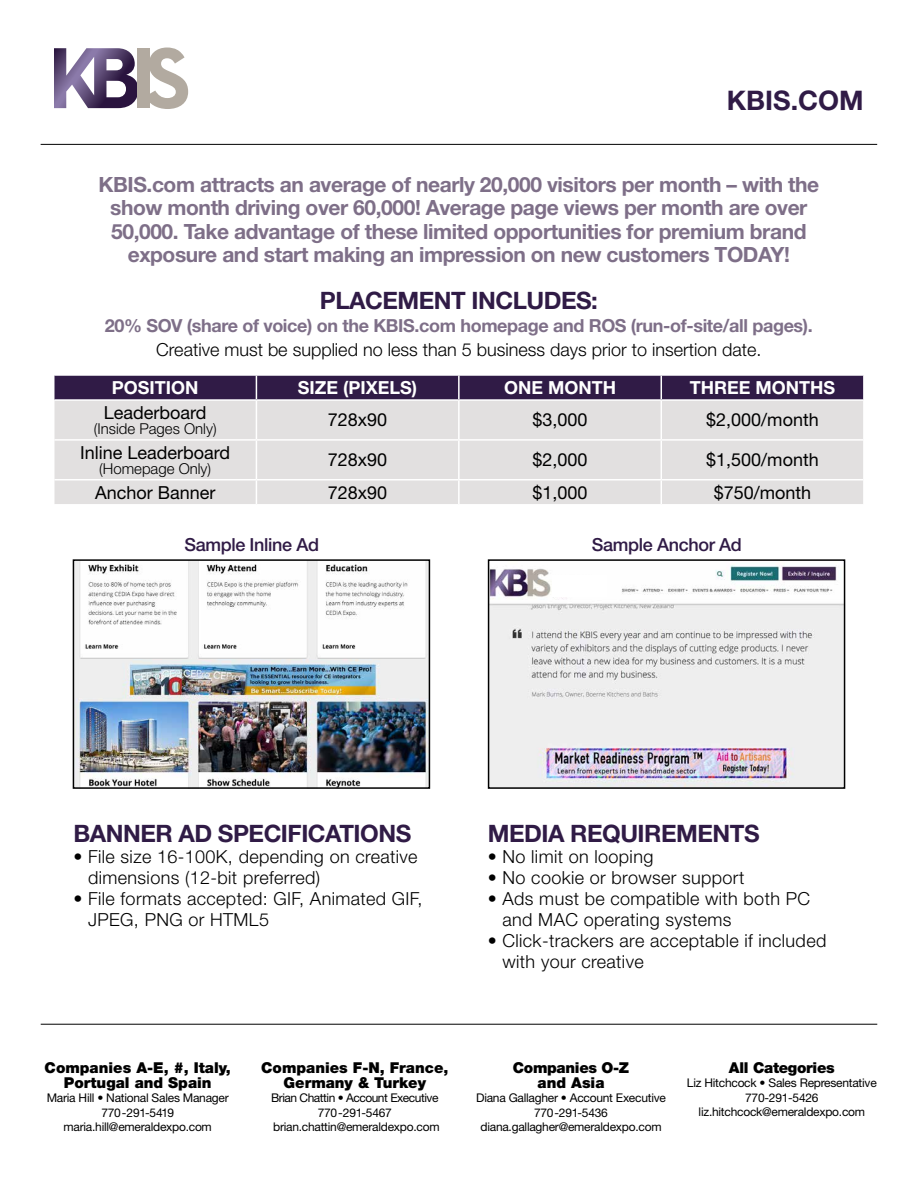
<style>
.page{position:relative;width:918px;height:1188px;background:#fff}
.page>*{position:absolute;margin:0;border:0;box-sizing:border-box;transform-origin:0 0}
.t1{font:700 27px "Helvetica Neue LT Std";color:#301b46}
.t2{font:700 24px "Helvetica Neue LT Std";letter-spacing:-.02em;color:#301b46}
.t3{font:700 21px/23.4px "Helvetica Neue LT Std";letter-spacing:-.02em;color:#7e6f88;text-align:center}
.t4{font:300 18px/21px "Helvetica Neue LT Std";letter-spacing:.02em;color:#000}
.t5{font:18px "Helvetica Neue LT Std";color:#000}
.t6{font:700 18px "Helvetica Neue LT Std";letter-spacing:-.02em;color:#7e6f88}
.t7{font:300 18px "Helvetica Neue LT Std";color:#000}
.t8{font:700 18px "Helvetica Neue LT Std";color:#fff}
.t9{font:500 18px "Helvetica Neue LT Std";letter-spacing:-.02em;color:#301b46}
.t10{font:900 15px/15px "Helvetica Neue LT Std";color:#000;text-align:center}
.t11{font:900 15px/15px "Helvetica Neue LT Std";letter-spacing:-.02em;color:#000;text-align:center}
.t12{font:300 15px "Helvetica Neue LT Std";color:#000}
.t13{font:12px/14.4px "Helvetica Neue LT Std";letter-spacing:-.02em;color:#000;text-align:center}
</style>
<div class="page">
<svg style="left:54px;top:48px;width:84px;height:60px"></svg>
<div style="left:138px;top:48px;width:12px;height:60px;background:#b2aaa0"></div>
<svg style="left:150px;top:48px;width:38px;height:61px"></svg>
<hr style="left:41px;top:144px;width:836px;height:1px;background:#000">
<hr style="left:41px;top:1024px;width:836px;height:1px;background:#000">
<img style="left:76px;top:562px;width:351px;height:224px">
<div style="left:73px;top:559px;width:357px;height:230px;border:2px solid #000"></div>
<div style="left:55px;top:401px;width:808px;height:103px;background:#e2e0e0"></div>
<svg style="left:54px;top:480px;width:1px;height:24px"></svg>
<div style="left:54px;top:375px;width:810px;height:25px;background:#301b46"></div>
<hr style="left:54px;top:399px;width:202px;height:2px;background:#fff">
<hr style="left:256px;top:399px;width:203px;height:2px;background:#fff">
<hr style="left:256px;top:401px;width:1px;height:38px;background:#fff">
<hr style="left:459px;top:399px;width:202px;height:2px;background:#fff">
<hr style="left:458px;top:401px;width:2px;height:38px;background:#fff">
<hr style="left:661px;top:399px;width:202px;height:2px;background:#fff">
<hr style="left:661px;top:401px;width:1px;height:38px;background:#fff">
<hr style="left:54px;top:439px;width:202px;height:2px;background:#fff">
<hr style="left:256px;top:439px;width:203px;height:2px;background:#fff">
<hr style="left:256px;top:441px;width:1px;height:38px;background:#fff">
<hr style="left:459px;top:439px;width:202px;height:2px;background:#fff">
<hr style="left:458px;top:441px;width:2px;height:38px;background:#fff">
<hr style="left:661px;top:439px;width:202px;height:2px;background:#fff">
<hr style="left:661px;top:441px;width:1px;height:38px;background:#fff">
<hr style="left:54px;top:479px;width:202px;height:1px;background:#fff">
<hr style="left:256px;top:479px;width:203px;height:1px;background:#fff">
<svg style="left:256px;top:480px;width:1px;height:24px"></svg>
<hr style="left:459px;top:479px;width:202px;height:1px;background:#fff">
<hr style="left:458px;top:480px;width:2px;height:24px;background:#fff">
<hr style="left:661px;top:479px;width:202px;height:1px;background:#fff">
<svg style="left:661px;top:480px;width:1px;height:24px"></svg>
<img style="left:491px;top:565px;width:351px;height:221px">
<div style="left:488px;top:559px;width:357px;height:230px;border:2px solid #000"></div>
<div style="left:553px;top:576px;width:54px;height:21px;background:#fff"></div>
<h1 class="t1" style="left:727px;top:83px;width:138px">KBIS.COM</h1>
<p class="t3" style="left:99px;top:172px;width:722px">KBIS.com attracts an average of nearly 20,000 visitors per month – with the show month driving over 60,000! Average page views per month are over 50,000. Take advantage of these limited opportunities for premium brand exposure and start making an impression on new customers TODAY!</p>
<h2 class="t2" style="left:320px;top:285px;width:280px">PLACEMENT INCLUDES:</h2>
<h3 class="t6" style="left:105px;top:315px;width:710px">20% SOV (share of voice) on the KBIS.com homepage and ROS (run-of-site/all pages).</h3>
<h3 class="t7" style="left:156px;top:338px;width:607px">Creative must be supplied no less than 5 business days prior to insertion date.</h3>
<h3 class="t8" style="left:112px;top:376px;width:88px">POSITION</h3>
<h3 class="t8" style="left:298px;top:376px;width:121px">SIZE (PIXELS)</h3>
<h3 class="t8" style="left:504px;top:376px;width:114px">ONE MONTH</h3>
<h3 class="t8" style="left:690px;top:376px;width:147px">THREE MONTHS</h3>
<h3 class="t5" style="left:104px;top:402px;width:104px">Leaderboard</h3>
<p class="t12" style="left:94px;top:419px;width:124px">(Inside Pages Only)</p>
<h3 class="t5" style="left:328px;top:409px;width:61px">728x90</h3>
<h3 class="t5" style="left:533px;top:409px;width:57px">$3,000</h3>
<h3 class="t5" style="left:706px;top:409px;width:114px">$2,000/month</h3>
<h3 class="t5" style="left:80px;top:442px;width:152px">Inline Leaderboard</h3>
<p class="t12" style="left:99px;top:459px;width:113px">(Homepage Only)</p>
<h3 class="t5" style="left:328px;top:449px;width:61px">728x90</h3>
<h3 class="t5" style="left:533px;top:449px;width:57px">$2,000</h3>
<h3 class="t5" style="left:706px;top:449px;width:114px">$1,500/month</h3>
<h3 class="t5" style="left:95px;top:481px;width:122px">Anchor Banner</h3>
<h3 class="t5" style="left:328px;top:481px;width:61px">728x90</h3>
<h3 class="t5" style="left:533px;top:481px;width:57px">$1,000</h3>
<h3 class="t5" style="left:714px;top:481px;width:99px">$750/month</h3>
<h3 class="t9" style="left:185px;top:534px;width:136px">Sample Inline Ad</h3>
<h3 class="t9" style="left:592px;top:534px;width:151px">Sample Anchor Ad</h3>
<h2 class="t2" style="left:73px;top:819px;width:339px">BANNER AD SPECIFICATIONS</h2>
<h3 class="t4" style="left:88px;top:846px;width:331px;text-indent:-15px">• File size 16-100K, depending on creative dimensions (12-bit preferred)</h3>
<h3 class="t4" style="left:88px;top:888px;width:336px;text-indent:-15px">• File formats accepted: GIF, Animated GIF,<br>JPEG, PNG or HTML5</h3>
<h2 class="t2" style="left:488px;top:819px;width:273px">MEDIA REQUIREMENTS</h2>
<h3 class="t4" style="left:488px;top:846px;width:167px">• No limit on looping</h3>
<h3 class="t4" style="left:488px;top:867px;width:258px">• No cookie or browser support</h3>
<h3 class="t4" style="left:503px;top:888px;width:309px;text-indent:-15px">• Ads must be compatible with both PC and MAC operating systems</h3>
<h3 class="t4" style="left:503px;top:930px;width:325px;text-indent:-15px">• Click-trackers are acceptable if included with your creative</h3>
<p class="t10" style="left:45px;top:1060px;width:188px">Companies A-E, #, Italy,<br>Portugal and Spain</p>
<p class="t13" style="left:47px;top:1090px;width:184px">Maria Hill • National Sales Manager<br>770-291-5419 maria.hill@emeraldexpo.com</p>
<p class="t10" style="left:261px;top:1060px;width:189px">Companies F-N, France,<br>Germany &amp; Turkey</p>
<p class="t13" style="left:271px;top:1090px;width:170px">Brian Chattin • Account Executive<br>770-291-5467 brian.chattin@emeraldexpo.com</p>
<p class="t11" style="left:513px;top:1060px;width:118px">Companies O-Z and Asia</p>
<p class="t13" style="left:476px;top:1090px;width:191px">Diana Gallagher • Account Executive<br>770-291-5436 diana.gallagher@emeraldexpo.com</p>
<p class="t11" style="left:729px;top:1060px;width:107px">All Categories</p>
<p class="t13" style="left:687px;top:1075px;width:191px">Liz Hitchcock • Sales Representative<br>770-291-5426 liz.hitchcock@emeraldexpo.com</p>
</div>
